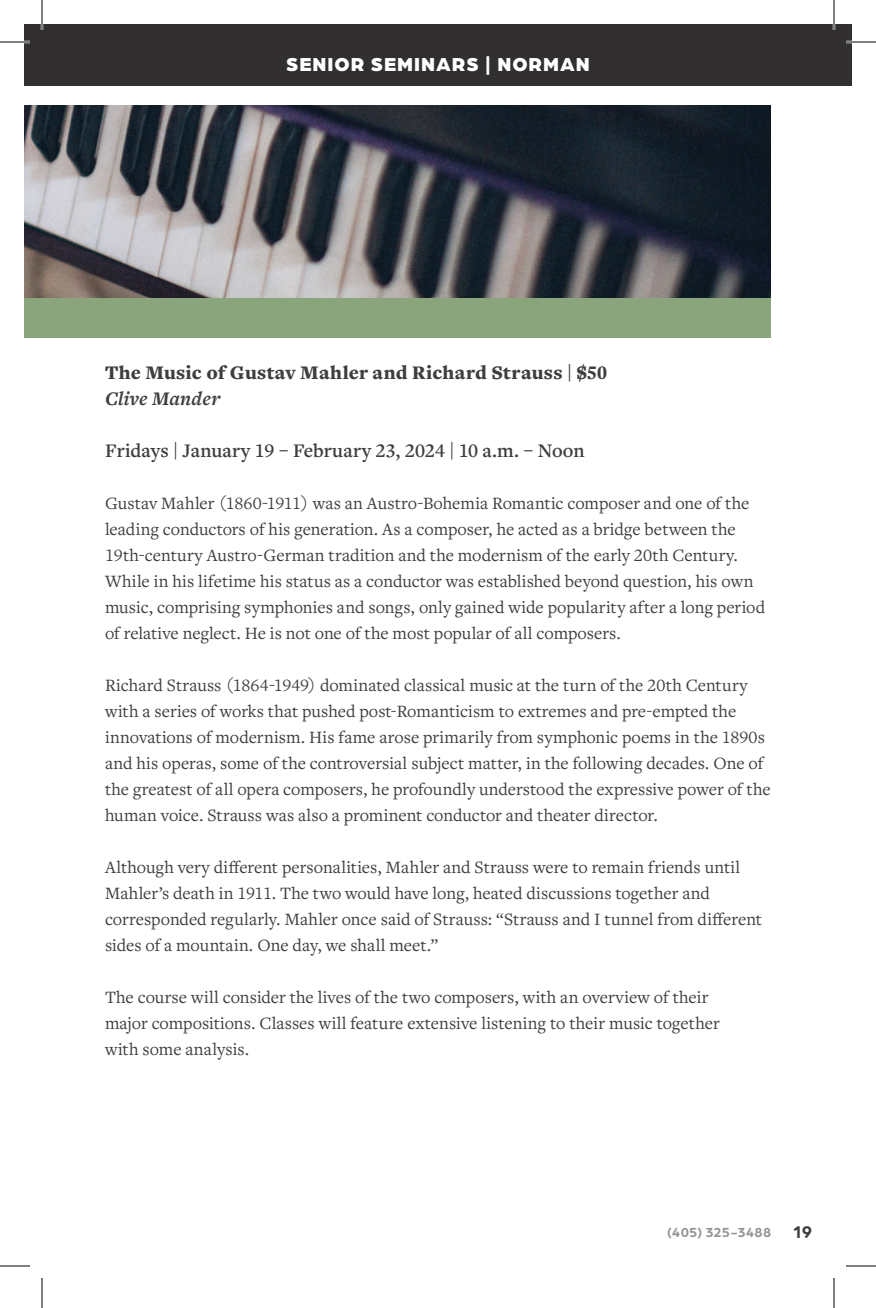
<style>
.page{position:relative;width:876px;height:1308px;background:#fff}
.page>*{position:absolute;margin:0;border:0;box-sizing:border-box;transform-origin:0 0}
.t1{font:600 20px "Freight Text Pro";letter-spacing:.005em;color:#3e3e3f}
.t2{font:900 20px "Freight Text Pro";letter-spacing:.01em;color:#3e3e3f}
.t3{font:900 20px "Arboria";letter-spacing:.05em;color:#fff}
.t4{font:italic 700 20px "Freight Text Pro";letter-spacing:.01em;color:#3e3e3f}
.t5{font:18px/26px "Freight Text Pro";color:#3e3e3f}
.t6{font:700 14px "Arboria";letter-spacing:.015em;color:#939598}
.s1{font-size:18px;color:#3e3e3f}
</style>
<div class="page">
<div style="left:24px;top:24px;width:828px;height:61px;background:#312f30"></div>
<img style="left:24px;top:105px;width:747px;height:193px">
<div style="left:24px;top:298px;width:747px;height:39px;background:#8aa47c"></div>
<hr style="left:0;top:41px;width:30px;height:2px;background:#fff">
<hr style="left:846px;top:41px;width:30px;height:2px;background:#fff">
<hr style="left:41px;top:0;width:2px;height:30px;background:#fff">
<hr style="left:833px;top:0;width:2px;height:30px;background:#fff">
<hr style="left:0;top:42px;width:30px;height:1px;background:#000">
<hr style="left:846px;top:42px;width:30px;height:1px;background:#000">
<hr style="left:0;top:1266px;width:30px;height:1px;background:#000">
<hr style="left:846px;top:1266px;width:30px;height:1px;background:#000">
<hr style="left:42px;top:0;width:1px;height:30px;background:#000">
<hr style="left:42px;top:1278px;width:1px;height:30px;background:#000">
<hr style="left:834px;top:0;width:1px;height:30px;background:#000">
<hr style="left:834px;top:1278px;width:1px;height:30px;background:#000">
<p class="t3" style="left:286px;top:50px;width:305px">SENIOR SEMINARS | NORMAN</p>
<p class="t2" style="left:105px;top:359px;width:504px">The Music of Gustav Mahler and Richard Strauss | $50</p>
<p class="t4" style="left:105px;top:385px;width:117px">Clive Mander</p>
<p class="t1" style="left:105px;top:438px;width:481px">Fridays | January 19 – February 23, 2024 | 10 a.m. – Noon</p>
<p class="t5" style="left:105px;top:490px;width:662px">Gustav Mahler (1860-1911) was an Austro-Bohemia Romantic composer and one of the leading conductors of his generation. As a composer, he acted as a bridge between the 19th-century Austro-German tradition and the modernism of the early 20th Century.<br>While in his lifetime his status as a conductor was established beyond question, his own music, comprising symphonies and songs, only gained wide popularity after a long period of relative neglect. He is not one of the most popular of all composers.</p>
<p class="t5" style="left:105px;top:672px;width:667px">Richard Strauss (1864-1949) dominated classical music at the turn of the 20th Century with a series of works that pushed post-Romanticism to extremes and pre-empted the innovations of modernism. His fame arose primarily from symphonic poems in the 1890s and his operas, some of the controversial subject matter, in the following decades. One of the greatest of all opera composers, he profoundly understood the expressive power of the human voice. Strauss was also a prominent conductor and theater director.</p>
<p class="t5" style="left:105px;top:854px;width:659px">Although very different personalities, Mahler and Strauss were to remain friends until Mahler’s death in 1911. The two would have long, heated discussions together and corresponded regularly. Mahler once said of Strauss: “Strauss and I tunnel from different sides of a mountain. One day, we shall meet.”</p>
<p class="t5" style="left:105px;top:984px;width:616px">The course will consider the lives of the two composers, with an overview of their major compositions. Classes will feature extensive listening to their music together with some analysis.</p>
<p class="t6" style="left:667px;top:1223px;width:147px">(405) 325-3488 <span class="s1">19</span></p>
</div>
